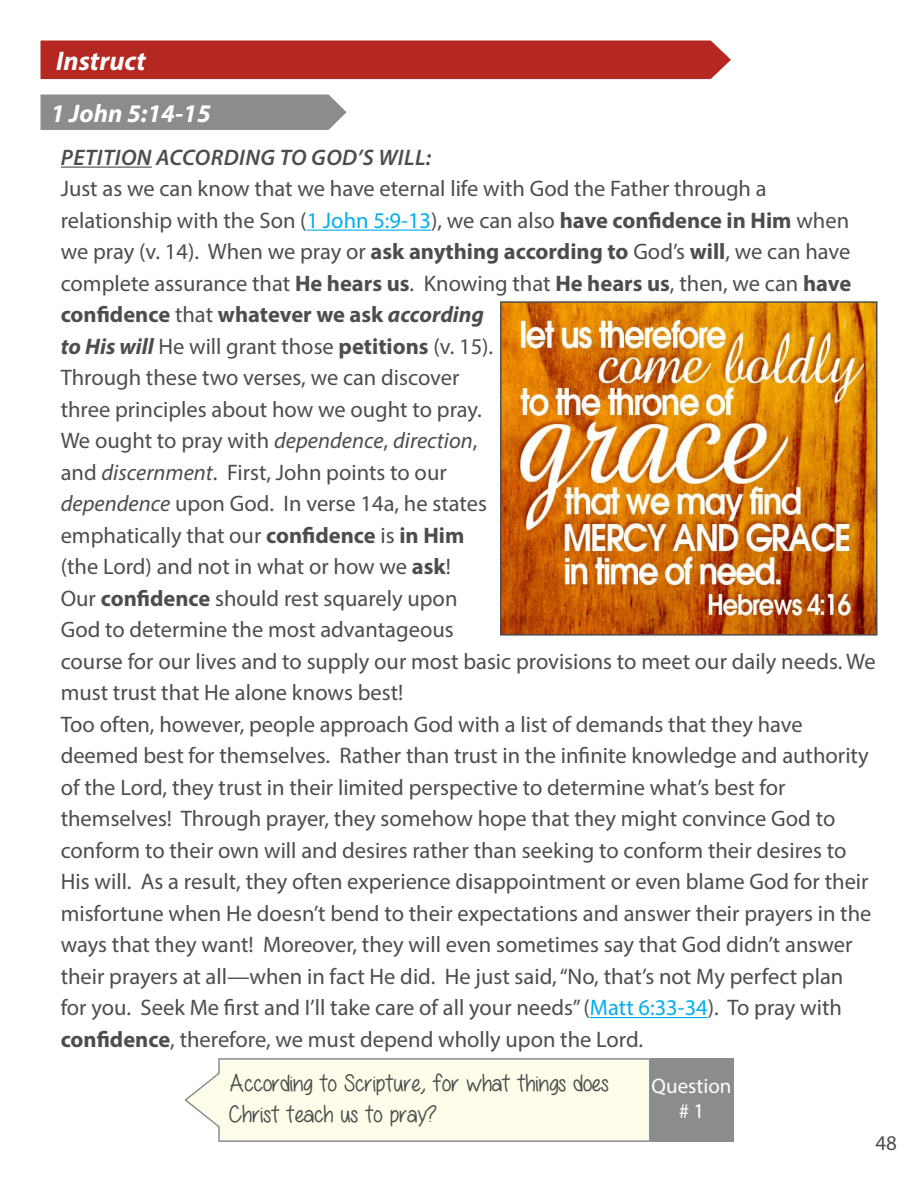
<style>
.page{position:relative;width:918px;height:1188px;background:#fff}
.page>*{position:absolute;margin:0;border:0;box-sizing:border-box;transform-origin:0 0}
.t1{font:italic 700 27px "Myriad Pro";color:#fff}
.t2{font:italic 700 25.5px "Myriad Pro";color:#fff}
.t3{font:24px/31.5px "All Things Pink";color:#4d4d4f}
.t4{font:22.5px/31.5px "Myriad Pro";color:#4d4d4f}
.t5{font:italic 600 22.5px "Myriad Pro";letter-spacing:.02em;color:#4d4d4f}
.t6{font:21px/25.2px "Myriad Pro";color:#fff;text-align:center}
.t7{font:21px "Myriad Pro";color:#4d4d4f}
.s1{color:#00aeef}
.s2{font-weight:700}
.s3{font-weight:700;font-style:italic}
.s4{font-style:italic}
</style>
<div class="page">
<div style="left:40px;top:40px;width:691px;height:39px;background:#b52821"></div>
<hr style="left:61px;top:167px;width:91px;height:1px;background:#4d4d4f">
<hr style="left:307px;top:230px;width:124px;height:1px;background:#00aeef">
<hr style="left:590px;top:1017px;width:118px;height:1px;background:#00aeef">
<div style="left:40px;top:94px;width:307px;height:36px;background:#8a8c8e"></div>
<img style="left:503px;top:304px;width:372px;height:329px">
<div style="left:500px;top:301px;width:378px;height:335px;border:2px solid #4d4d4f"></div>
<div style="left:218px;top:1058px;width:433px;height:84px;background:#fefde9;border:2px solid #8a8c8e"></div>
<svg style="left:184px;top:1064px;width:37px;height:72px"></svg>
<div style="left:650px;top:1058px;width:84px;height:84px;background:#8a8c8e"></div>
<p class="t1" style="left:56px;top:43px;width:91px">Instruct</p>
<p class="t2" style="left:51px;top:97px;width:162px">1 John 5:14-15</p>
<p class="t5" style="left:61px;top:143px;width:372px">PETITION ACCORDING TO GOD’S WILL:</p>
<p class="t4" style="left:61px;top:173px;width:817px">Just as we can know that we have eternal life with God the Father through a relationship with the Son (<span class="s1">1 John 5:9-13</span>), we can also <span class="s2">have confidence in Him</span> when we pray (v. 14). When we pray or <span class="s2">ask anything according to</span> God’s <span class="s2">will</span>, we can have complete assurance that <span class="s2">He hears us</span>. Knowing that <span class="s2">He hears us</span>, then, we can <span class="s2">have confidence</span> that <span class="s2">whatever we ask</span> <span class="s3">according<br>to His will</span> He will grant those <span class="s2">petitions</span> (v. 15).<br>Through these two verses, we can discover<br>three principles about how we ought to pray.<br>We ought to pray with <span class="s4">dependence</span>, <span class="s4">direction</span>,<br>and <span class="s4">discernment</span>. First, John points to our<br><span class="s4">dependence</span> upon God. In verse 14a, he states<br>emphatically that our <span class="s2">confidence</span> is <span class="s2">in Him<br></span>(the Lord) and not in what or how we <span class="s2">ask</span>!<br>Our <span class="s2">confidence</span> should rest squarely upon<br>God to determine the most advantageous<br>course for our lives and to supply our most basic provisions to meet our daily needs. We must trust that He alone knows best!<br>Too often, however, people approach God with a list of demands that they have deemed best for themselves. Rather than trust in the infinite knowledge and authority of the Lord, they trust in their limited perspective to determine what’s best for themselves! Through prayer, they somehow hope that they might convince God to conform to their own will and desires rather than seeking to conform their desires to His will. As a result, they often experience disappointment or even blame God for their misfortune when He doesn’t bend to their expectations and answer their prayers in the ways that they want! Moreover, they will even sometimes say that God didn’t answer their prayers at all—when in fact He did. He just said, “No, that’s not My perfect plan<br>for you. Seek Me first and I’ll take care of all your needs” (<span class="s1">Matt 6:33-34</span>). To pray with <span class="s2">confidence</span>, therefore, we must depend wholly upon the Lord.</p>
<p class="t3" style="left:230px;top:1067px;width:381px">According to Scripture, for what things does<br>Christ teach us to pray?</p>
<p class="t6" style="left:652px;top:1073px;width:81px">Question # 1</p>
<p class="t7" style="left:875px;top:1130px;width:23px">48</p>
</div>
